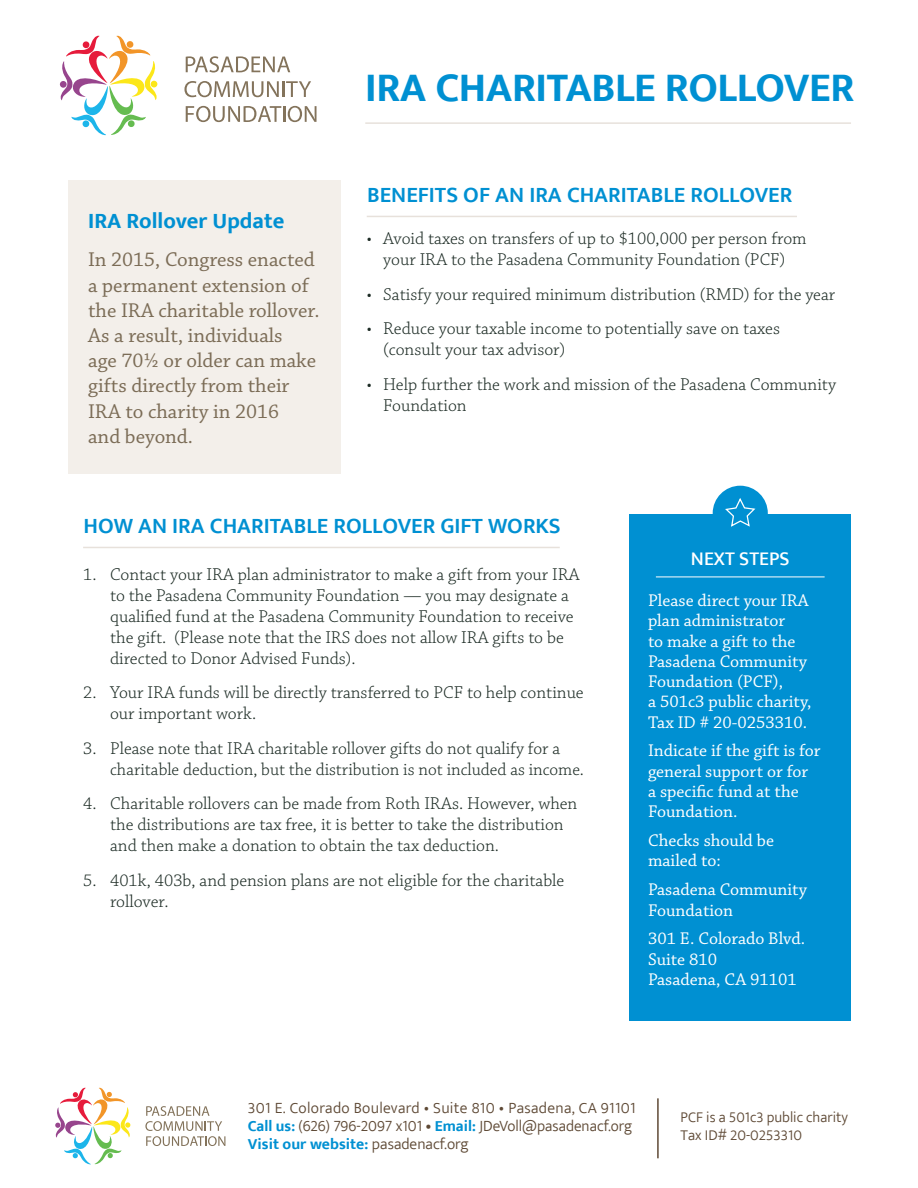
<style>
.page{position:relative;width:918px;height:1188px;background:#fff}
.page>*{position:absolute;margin:0;border:0;box-sizing:border-box;transform-origin:0 0}
.t1{font:700 42px "Ek Mukta";letter-spacing:-.01em;color:#0090d2}
.t2{font:600 22.5px "Ek Mukta";color:#0090d2}
.t3{font:700 22.5px "Ek Mukta";color:#0090d2}
.t4{font:21px/25.2px "Chaparral Pro";color:#7b6c56}
.t5{font:500 19.5px "Ek Mukta";color:#fff}
.t6{font:300 18px/21px "Chaparral Pro";color:#1b2a23}
.t7{font:17.85px/20.2px "Chaparral Pro";color:#fff}
.t8{font:300 15.75px/18px "Ek Mukta";letter-spacing:.015em;color:#5e4935}
.t9{font:300 15px/18px "Ek Mukta";color:#5e4935}
.s1{font-weight:700;color:#0090d2}
.s2{font-weight:700}
</style>
<div class="page">
<div style="left:68px;top:180px;width:272px;height:294px;background:#f3efea"></div>
<div style="left:629px;top:514px;width:222px;height:507px;background:#0090d2"></div>
<svg style="left:59px;top:36px;width:99px;height:99px"></svg>
<hr style="left:367px;top:216px;width:430px;height:1px;background:#e7e1db">
<hr style="left:365px;top:122px;width:486px;height:2px;background:#e7e1db">
<hr style="left:83px;top:547px;width:477px;height:1px;background:#e7e1db">
<hr style="left:656px;top:577px;width:169px;height:1px;background:#fff">
<div style="left:713px;top:486px;width:55px;height:55px;background:#0090d2;border-radius:50%"></div>
<svg style="left:725px;top:498px;width:31px;height:29px"></svg>
<svg style="left:186px;top:56px;width:104px;height:17px"></svg>
<svg style="left:184px;top:81px;width:127px;height:16px"></svg>
<svg style="left:186px;top:106px;width:131px;height:16px"></svg>
<svg style="left:55px;top:1088px;width:76px;height:76px"></svg>
<svg style="left:145px;top:1106px;width:80px;height:40px"></svg>
<hr style="left:657px;top:1098px;width:2px;height:60px;background:#5e4935">
<h1 class="t1" style="left:365px;top:62px;width:491px">IRA CHARITABLE ROLLOVER</h1>
<p class="t3" style="left:88px;top:207px;width:198px">IRA Rollover Update</p>
<p class="t4" style="left:88px;top:248px;width:233px">In 2015, Congress enacted a permanent extension of the IRA charitable rollover.<br>As a result, individuals<br>age 70½ or older can make gifts directly from their<br>IRA to charity in 2016<br>and beyond.</p>
<p class="t2" style="left:367px;top:181px;width:427px">BENEFITS OF AN IRA CHARITABLE ROLLOVER</p>
<p class="t6" style="left:367px;top:229px;width:441px;text-align:center">• Avoid taxes on transfers of up to $100,000 per person from your IRA to the Pasadena Community Foundation (PCF)</p>
<p class="t6" style="left:367px;top:284px;width:470px">• Satisfy your required minimum distribution (RMD) for the year</p>
<p class="t6" style="left:383px;top:319px;width:398px;text-indent:-17px">• Reduce your taxable income to potentially save on taxes (consult your tax advisor)</p>
<p class="t6" style="left:383px;top:374px;width:454px;text-indent:-17px">• Help further the work and mission of the Pasadena Community<br>Foundation</p>
<p class="t2" style="left:83px;top:513px;width:479px">HOW AN IRA CHARITABLE ROLLOVER GIFT WORKS</p>
<p class="t6" style="left:110px;top:564px;width:471px;text-indent:-27px">1. Contact your IRA plan administrator to make a gift from your IRA to the Pasadena Community Foundation — you may designate a qualified fund at the Pasadena Community Foundation to receive the gift. (Please note that the IRS does not allow IRA gifts to be directed to Donor Advised Funds).</p>
<p class="t6" style="left:110px;top:683px;width:475px;text-indent:-27px">2. Your IRA funds will be directly transferred to PCF to help continue our important work.</p>
<p class="t6" style="left:110px;top:738px;width:475px;text-indent:-27px">3. Please note that IRA charitable rollover gifts do not qualify for a charitable deduction, but the distribution is not included as income.</p>
<p class="t6" style="left:110px;top:794px;width:469px;text-indent:-27px">4. Charitable rollovers can be made from Roth IRAs. However, when the distributions are tax free, it is better to take the distribution and then make a donation to obtain the tax deduction.</p>
<p class="t6" style="left:110px;top:870px;width:456px;text-indent:-27px">5. 401k, 403b, and pension plans are not eligible for the charitable rollover.</p>
<p class="t5" style="left:691px;top:547px;width:100px">NEXT STEPS</p>
<p class="t7" style="left:648px;top:591px;width:165px">Please direct your IRA plan administrator<br>to make a gift to the<br>Pasadena Community<br>Foundation (PCF),<br>a 501c3 public charity,<br>Tax ID # 20-0253310.</p>
<p class="t7" style="left:648px;top:741px;width:174px">Indicate if the gift is for general support or for a specific fund at the<br>Foundation.</p>
<p class="t7" style="left:648px;top:831px;width:127px">Checks should be mailed to:</p>
<p class="t7" style="left:648px;top:880px;width:161px">Pasadena Community<br>Foundation</p>
<p class="t7" style="left:648px;top:929px;width:159px">301 E. Colorado Blvd.<br>Suite 810<br>Pasadena, CA 91101</p>
<p class="t8" style="left:248px;top:1099px;width:389px">301 E. Colorado Boulevard • Suite 810 • Pasadena, CA 91101<br><span class="s1">Call us:</span> (626) 796-2097 x101 <span class="s2">•</span> <span class="s1">Email:</span> JDeVoll@pasadenacf.org<br><span class="s1">Visit our website:</span> pasadenacf.org</p>
<p class="t9" style="left:681px;top:1108px;width:169px">PCF is a 501c3 public charity<br>Tax ID# 20-0253310</p>
</div>
